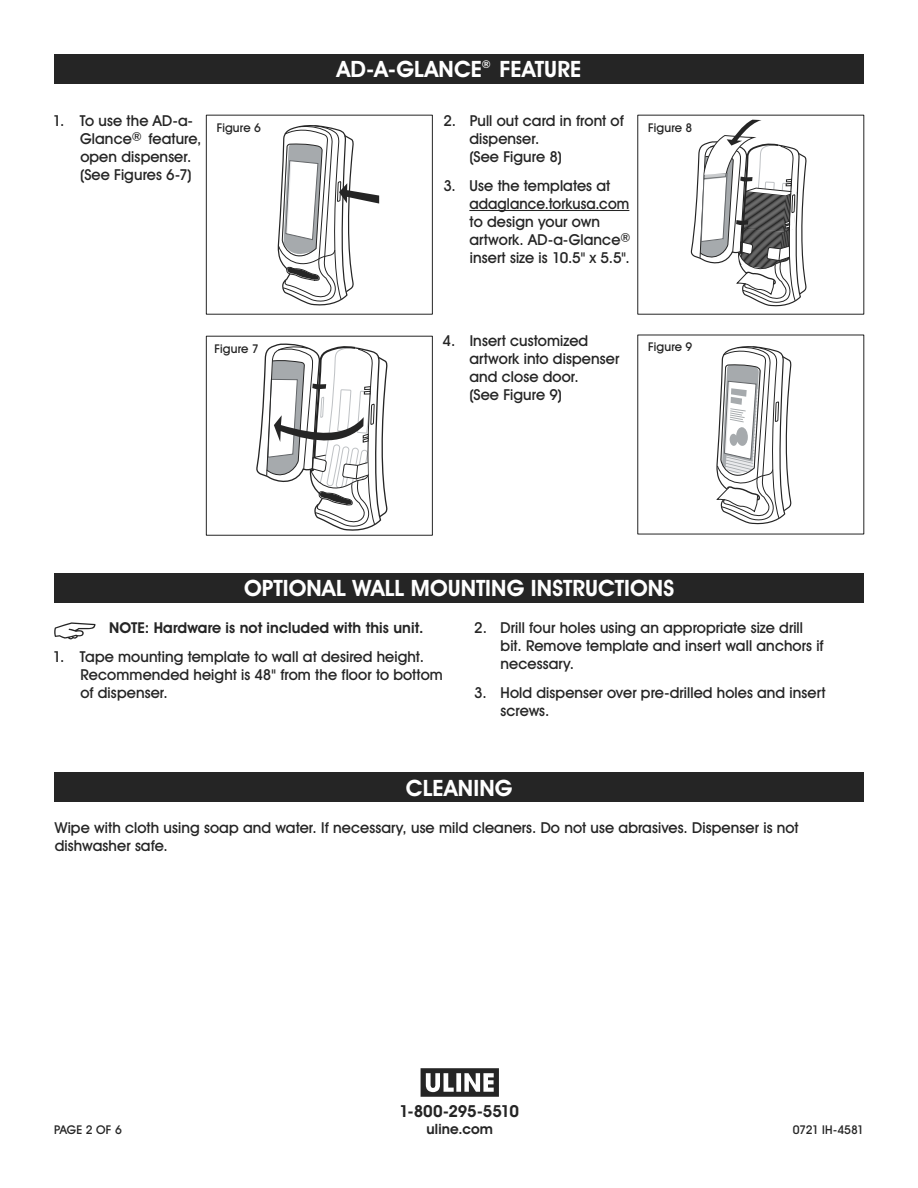
<style>
.page{position:relative;width:918px;height:1188px;background:#fff}
.page>*{position:absolute;margin:0;border:0;box-sizing:border-box;transform-origin:0 0}
.t1{font:700 22.5px "Uline Two Knine";letter-spacing:.005em;color:#fff}
.t2{font:700 16.5px "Uline Two Knine";letter-spacing:-.015em;color:#252525}
.t3{font:15px/18px "Uline Two Knine";letter-spacing:.005em;color:#252525}
.t4{font:700 15px "Uline Two Knine";letter-spacing:.005em;color:#252525}
.t5{font:700 14.25px "Uline Two Knine";letter-spacing:.01em;color:#252525}
.t6{font:12px "Uline Two Knine";letter-spacing:.005em;color:#252525}
.t7{font:12px "Uline Two Knine";letter-spacing:-.03em;color:#252525}
</style>
<div class="page">
<div style="left:54px;top:54px;width:810px;height:30px;background:#252525"></div>
<div style="left:54px;top:772px;width:810px;height:30px;background:#252525"></div>
<hr style="left:469px;top:210px;width:160px;height:1px;background:#252525">
<svg style="left:690px;top:120px;width:117px;height:187px"></svg>
<svg style="left:716px;top:346px;width:76px;height:179px"></svg>
<svg style="left:277px;top:125px;width:102px;height:181px"></svg>
<div style="left:206px;top:115px;width:227px;height:200px;border:1px solid #252525"></div>
<svg style="left:256px;top:343px;width:132px;height:188px"></svg>
<div style="left:206px;top:336px;width:227px;height:200px;border:1px solid #252525"></div>
<div style="left:54px;top:573px;width:810px;height:30px;background:#252525"></div>
<svg style="left:54px;top:622px;width:41px;height:17px"></svg>
<svg style="left:421px;top:1068px;width:78px;height:29px"></svg>
<h1 class="t1" style="left:337px;top:56px;width:246px">AD-A-GLANCE<sup>®</sup> FEATURE</h1>
<p class="t3" style="left:80px;top:112px;width:123px;text-indent:-27px">1. To use the AD-a-<br>Glance® feature, open dispenser. (See Figures 6-7)</p>
<p class="t3" style="left:469px;top:112px;width:156px;text-indent:-26px">2. Pull out card in front of dispenser.<br>(See Figure 8)</p>
<p class="t3" style="left:469px;top:177px;width:165px;text-indent:-26px">3. Use the templates at adaglance.torkusa.com to design your own artwork. AD-a-Glance® insert size is 10.5" x 5.5".</p>
<p class="t6" style="left:217px;top:120px;width:46px">Figure 6</p>
<p class="t6" style="left:648px;top:120px;width:46px">Figure 8</p>
<p class="t6" style="left:215px;top:341px;width:46px">Figure 7</p>
<p class="t3" style="left:469px;top:331px;width:152px;text-indent:-27px">4. Insert customized artwork into dispenser and close door.<br>(See Figure 9)</p>
<p class="t6" style="left:648px;top:340px;width:46px">Figure 9</p>
<h1 class="t1" style="left:244px;top:575px;width:432px">OPTIONAL WALL MOUNTING INSTRUCTIONS</h1>
<p class="t4" style="left:109px;top:619px;width:316px">NOTE: Hardware is not included with this unit.</p>
<p class="t3" style="left:80px;top:647px;width:364px;text-indent:-28px">1. Tape mounting template to wall at desired height.<br>Recommended height is 48" from the floor to bottom of dispenser.</p>
<p class="t3" style="left:501px;top:619px;width:325px;text-indent:-26px">2. Drill four holes using an appropriate size drill bit. Remove template and insert wall anchors if necessary.</p>
<p class="t3" style="left:501px;top:683px;width:326px;text-indent:-26px">3. Hold dispenser over pre-drilled holes and insert screws.</p>
<h1 class="t1" style="left:406px;top:774px;width:108px">CLEANING</h1>
<p class="t3" style="left:55px;top:818px;width:745px">Wipe with cloth using soap and water. If necessary, use mild cleaners. Do not use abrasives. Dispenser is not dishwasher safe.</p>
<p class="t2" style="left:399px;top:1101px;width:121px">1-800-295-5510</p>
<p class="t5" style="left:427px;top:1120px;width:68px">uline.com</p>
<p class="t6" style="left:54px;top:1122px;width:69px">PAGE 2 OF 6</p>
<p class="t7" style="left:793px;top:1122px;width:73px">0721 IH-4581</p>
</div>
